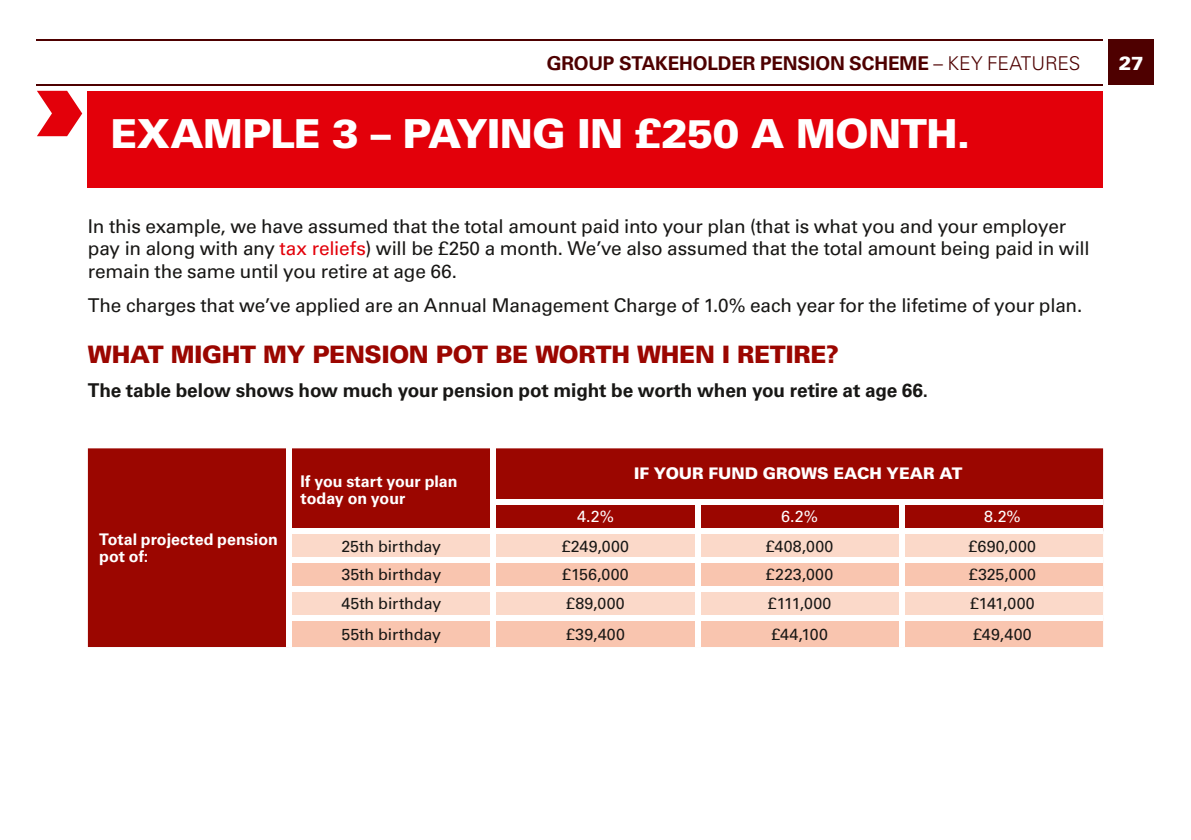
<style>
.page{position:relative;width:1191px;height:840px;background:#fff}
.page>*{position:absolute;margin:0;border:0;box-sizing:border-box;transform-origin:0 0}
.t1{font:900 40px "Univers LT";letter-spacing:-.02em;color:#fff}
.t2{font:900 24px "Univers LT";letter-spacing:-.015em;color:#9b0600}
.t3{font:19px/22.6px "Univers LT";letter-spacing:-.01em;color:#181715}
.t4{font:700 19px "Univers LT";letter-spacing:-.01em;color:#181715}
.t5{font:700 19px "Univers LT";letter-spacing:-.01em;color:#4e0000}
.t6{font:900 19px "Univers LT";color:#fff}
.t7{font:16px "Univers LT Std";color:#181715}
.t8{font:700 16px/17px "Univers LT Std";color:#fff}
.t9{font:900 16px "Univers LT Std";color:#fff}
.t10{font:16px "Univers LT";color:#fff}
.s1{font-weight:300}
.s2{color:#e3000a}
</style>
<div class="page">
<div style="left:88px;top:91px;width:1015px;height:96px;background:#e3000a"></div>
<svg style="left:37px;top:91px;width:45px;height:45px"></svg>
<div style="left:88px;top:448px;width:1015px;height:198px;background:#9b0600"></div>
<div style="left:292px;top:534px;width:811px;height:23px;background:#fbd9c9"></div>
<svg style="left:292px;top:562px;width:811px;height:84px;background:#f9cdba"></svg>
<div style="left:286px;top:448px;width:6px;height:53px;background:#fff"></div>
<div style="left:286px;top:501px;width:6px;height:27px;background:#fff"></div>
<div style="left:490px;top:448px;width:6px;height:50px;background:#fff"></div>
<div style="left:490px;top:498px;width:210px;height:6px;background:#fff"></div>
<div style="left:490px;top:504px;width:6px;height:24px;background:#fff"></div>
<div style="left:694px;top:504px;width:6px;height:24px;background:#fff"></div>
<div style="left:700px;top:498px;width:201px;height:6px;background:#fff"></div>
<div style="left:901px;top:498px;width:202px;height:6px;background:#fff"></div>
<div style="left:899px;top:504px;width:5px;height:24px;background:#fff"></div>
<div style="left:286px;top:528px;width:207px;height:6px;background:#fff"></div>
<div style="left:286px;top:534px;width:6px;height:23px;background:#fff"></div>
<div style="left:493px;top:528px;width:207px;height:6px;background:#fff"></div>
<div style="left:490px;top:534px;width:6px;height:23px;background:#fff"></div>
<div style="left:694px;top:534px;width:6px;height:23px;background:#fff"></div>
<div style="left:286px;top:557px;width:207px;height:5px;background:#fff"></div>
<div style="left:286px;top:562px;width:6px;height:24px;background:#fff"></div>
<div style="left:493px;top:557px;width:207px;height:5px;background:#fff"></div>
<div style="left:490px;top:562px;width:6px;height:24px;background:#fff"></div>
<div style="left:694px;top:562px;width:6px;height:24px;background:#fff"></div>
<div style="left:286px;top:586px;width:207px;height:5px;background:#fff"></div>
<div style="left:286px;top:591px;width:6px;height:24px;background:#fff"></div>
<div style="left:493px;top:586px;width:207px;height:5px;background:#fff"></div>
<div style="left:490px;top:591px;width:6px;height:24px;background:#fff"></div>
<div style="left:694px;top:591px;width:6px;height:24px;background:#fff"></div>
<div style="left:286px;top:615px;width:207px;height:5px;background:#fff"></div>
<div style="left:286px;top:620px;width:6px;height:26px;background:#fff"></div>
<div style="left:493px;top:615px;width:207px;height:5px;background:#fff"></div>
<div style="left:490px;top:620px;width:6px;height:26px;background:#fff"></div>
<div style="left:694px;top:620px;width:6px;height:26px;background:#fff"></div>
<div style="left:700px;top:528px;width:201px;height:6px;background:#fff"></div>
<div style="left:901px;top:528px;width:202px;height:6px;background:#fff"></div>
<div style="left:899px;top:534px;width:5px;height:23px;background:#fff"></div>
<div style="left:700px;top:557px;width:201px;height:5px;background:#fff"></div>
<div style="left:901px;top:557px;width:202px;height:5px;background:#fff"></div>
<div style="left:899px;top:562px;width:5px;height:24px;background:#fff"></div>
<div style="left:700px;top:586px;width:201px;height:5px;background:#fff"></div>
<div style="left:901px;top:586px;width:202px;height:5px;background:#fff"></div>
<div style="left:899px;top:591px;width:5px;height:24px;background:#fff"></div>
<div style="left:700px;top:615px;width:201px;height:5px;background:#fff"></div>
<div style="left:901px;top:615px;width:202px;height:5px;background:#fff"></div>
<div style="left:899px;top:620px;width:5px;height:26px;background:#fff"></div>
<div style="left:1108px;top:40px;width:46px;height:45px;background:#4e0000"></div>
<hr style="left:37px;top:40px;width:1066px;height:1px;background:#4e0000">
<hr style="left:37px;top:84px;width:1066px;height:1px;background:#4e0000">
<p class="t5" style="left:547px;top:56px;width:535px">Group stakeholder pension scheme <span class="s1">– KEY FEATURES</span></p>
<p class="t6" style="left:1119px;top:56px;width:26px">27</p>
<h1 class="t1" style="left:111px;top:119px;width:861px">EXAMPLE 3 – PAYING IN £250 A MONTH.</h1>
<p class="t3" style="left:88px;top:216px;width:1003px">In this example, we have assumed that the total amount paid into your plan (that is what you and your employer pay in along with any <span class="s2">tax reliefs</span>) will be £250 a month. We’ve also assumed that the total amount being paid in will remain the same until you retire at age 66.</p>
<p class="t3" style="left:88px;top:296px;width:996px">The charges that we’ve applied are an Annual Management Charge of 1.0% each year for the lifetime of your plan.</p>
<p class="t2" style="left:88px;top:346px;width:752px">WHAT MIGHT MY PENSION POT BE WORTH WHEN I RETIRE?</p>
<p class="t4" style="left:88px;top:383px;width:842px">the table below shows how much your pension pot might be worth when you retire at age 66.</p>
<p class="t8" style="left:99px;top:532px;width:180px">Total projected pension pot of:</p>
<p class="t8" style="left:300px;top:474px;width:158px">If you start your plan today on your</p>
<p class="t9" style="left:634px;top:464px;width:330px">IF YOUR FUnd GROWS EACH YEAR AT</p>
<p class="t10" style="left:577px;top:510px;width:38px">4.2%</p>
<p class="t10" style="left:781px;top:510px;width:38px">6.2%</p>
<p class="t10" style="left:984px;top:510px;width:38px">8.2%</p>
<p class="t7" style="left:341px;top:536px;width:101px">25th birthday</p>
<p class="t7" style="left:562px;top:536px;width:69px">£249,000</p>
<p class="t7" style="left:766px;top:536px;width:69px">£408,000</p>
<p class="t7" style="left:968px;top:536px;width:69px">£690,000</p>
<p class="t7" style="left:341px;top:565px;width:101px">35th birthday</p>
<p class="t7" style="left:562px;top:565px;width:68px">£156,000</p>
<p class="t7" style="left:766px;top:565px;width:69px">£223,000</p>
<p class="t7" style="left:968px;top:565px;width:69px">£325,000</p>
<p class="t7" style="left:341px;top:594px;width:101px">45th birthday</p>
<p class="t7" style="left:566px;top:594px;width:60px">£89,000</p>
<p class="t7" style="left:768px;top:594px;width:65px">£111,000</p>
<p class="t7" style="left:970px;top:594px;width:66px">£141,000</p>
<p class="t7" style="left:341px;top:624px;width:101px">55th birthday</p>
<p class="t7" style="left:566px;top:624px;width:60px">£39,400</p>
<p class="t7" style="left:771px;top:624px;width:58px">£44,100</p>
<p class="t7" style="left:973px;top:624px;width:60px">£49,400</p>
</div>
